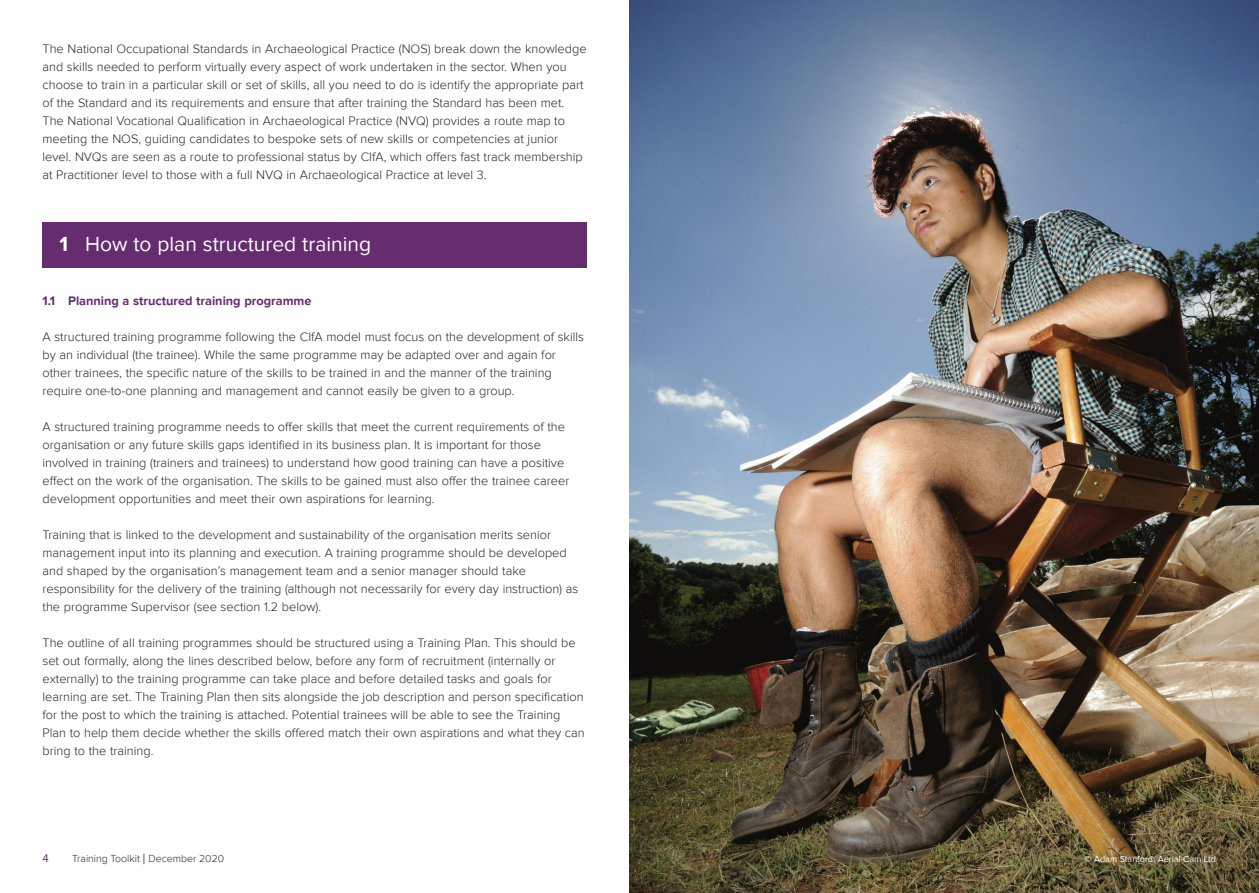
<style>
.page{position:relative;width:1259px;height:893px;background:#fff}
.page>*{position:absolute;margin:0;border:0;box-sizing:border-box;transform-origin:0 0}
.t1{font:21px "Proxima Nova";color:#fff}
.t2{font:300 12.75px/18px "Proxima Nova";color:#272627}
.t3{font:700 12.75px "Proxima Nova";color:#652d70}
.t4{font:11.25px "Proxima Nova";color:#652d70}
.t5{font:300 10.5px "Proxima Nova";color:#272627}
.t6{font:9px "Proxima Nova";color:#fff}
.s1{font-weight:700}
.s2{font-weight:400;font-size:15px;color:#652d70}
</style>
<div class="page">
<div style="left:43px;top:222px;width:544px;height:46px;background:#652d70"></div>
<img style="left:629px;top:0;width:630px;height:893px">
<p class="t2" style="left:43px;top:40px;width:545px">The National Occupational Standards in Archaeological Practice (NOS) break down the knowledge and skills needed to perform virtually every aspect of work undertaken in the sector. When you choose to train in a particular skill or set of skills, all you need to do is identify the appropriate part of the Standard and its requirements and ensure that after training the Standard has been met.<br>The National Vocational Qualification in Archaeological Practice (NVQ) provides a route map to meeting the NOS, guiding candidates to bespoke sets of new skills or competencies at junior level. NVQs are seen as a route to professional status by CIfA, which offers fast track membership at Practitioner level to those with a full NVQ in Archaeological Practice at level 3.</p>
<h1 class="t1" style="left:60px;top:231px;width:313px"><span class="s1">1</span> How to plan structured training</h1>
<p class="t3" style="left:43px;top:293px;width:270px">1.1 Planning a structured training programme</p>
<p class="t2" style="left:43px;top:328px;width:543px">A structured training programme following the CIfA model must focus on the development of skills by an individual (the trainee). While the same programme may be adapted over and again for other trainees, the specific nature of the skills to be trained in and the manner of the training require one-to-one planning and management and cannot easily be given to a group.</p>
<p class="t2" style="left:43px;top:418px;width:528px">A structured training programme needs to offer skills that meet the current requirements of the organisation or any future skills gaps identified in its business plan. It is important for those involved in training (trainers and trainees) to understand how good training can have a positive effect on the work of the organisation. The skills to be gained must also offer the trainee career development opportunities and meet their own aspirations for learning.</p>
<p class="t2" style="left:43px;top:526px;width:537px">Training that is linked to the development and sustainability of the organisation merits senior management input into its planning and execution. A training programme should be developed and shaped by the organisation’s management team and a senior manager should take responsibility for the delivery of the training (although not necessarily for every day instruction) as the programme Supervisor (see section 1.2 below).</p>
<p class="t2" style="left:43px;top:634px;width:544px">The outline of all training programmes should be structured using a Training Plan. This should be set out formally, along the lines described below, before any form of recruitment (internally or externally) to the training programme can take place and before detailed tasks and goals for learning are set. The Training Plan then sits alongside the job description and person specification for the post to which the training is attached. Potential trainees will be able to see the Training Plan to help them decide whether the skills offered match their own aspirations and what they can bring to the training.</p>
<p class="t4" style="left:43px;top:852px;width:8px">4</p>
<p class="t5" style="left:72px;top:853px;width:153px">Training Toolkit <span class="s2">|</span> December 2020</p>
<p class="t6" style="left:1084px;top:854px;width:133px"><span class="s1">©</span> Adam Stanford: Aerial-Cam Ltd</p>
</div>
